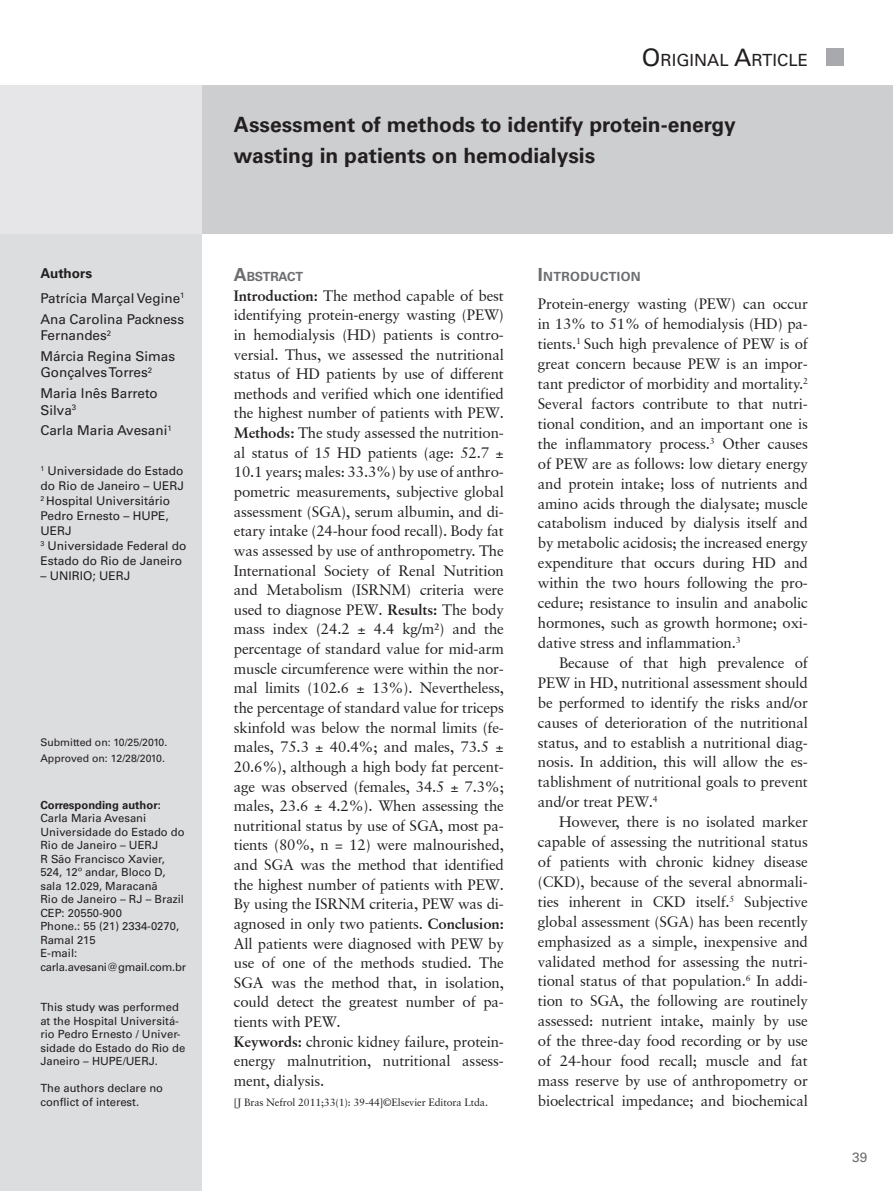
<style>
.page{position:relative;width:893px;height:1191px;background:#fff}
.page>*{position:absolute;margin:0;border:0;box-sizing:border-box;transform-origin:0 0}
._00_TItulo_Portugues{font:700 21px "Univers LT Std";color:#231f20}
.t1{font:16.8px "Univers LT Std";color:#231f20}
._01b_Resumo_Port{font:15px/19.6px "Garamond Retrospective S Si";letter-spacing:-.01em;color:#231f20;text-align:justify}
._01_Texto_Paragrafo{font:15px/20px "Garamond Retrospective S Si";letter-spacing:-.01em;color:#231f20;text-align:justify}
._01a_Texto_sem_Parág{font:15px/20px "Garamond Retrospective S Si";letter-spacing:-.01em;color:#231f20;text-align:justify}
.A_Autores_Nomes{font:13.5px/16.5px "Univers LT Std";color:#231f20}
.A_Autores_Locais{font:13.5px "Univers 65 Bold";color:#231f20}
.t2{font:13.5px "Univers LT Std";color:#6c6d70}
._02a_Subtitulo_01{font:700 12.6px "Univers LT Std";letter-spacing:.03em;color:#6c6d70}
._01a_Texto_sem_Parág-2{font:700 12.6px "Univers LT Std";letter-spacing:-.015em;color:#6c6d70}
.A_Autores_Locais-2{font:12px/15px "Univers LT Std";color:#231f20}
.A_Correspondecia{font:11.25px/13.5px "Univers LT Std";color:#231f20}
.A_Correspondecia-2{font:700 11.25px "Univers LT Std";color:#231f20}
._01a_Texto_sem_Parág-3{font:10.5px "Garamond Retrospective S Si";letter-spacing:-.01em;color:#231f20}
.A_Data{font:10.5px "Univers LT Std";color:#231f20}
.s1{font-size:24px}
.s2{font-size:18px}
.s3{font-weight:700}
</style>
<div class="page">
<div style="left:0;top:85px;width:202px;height:1106px;background:#dcdddf"></div>
<div style="left:0;top:85px;width:893px;height:149px;background:linear-gradient(to right,#e0e0e2,#c6c7c9)"></div>
<div style="left:826px;top:49px;width:17px;height:17px;background:#a8a9ad"></div>
<p class="A_Autores_Locais" style="left:40px;top:265px;width:53px">Authors</p>
<p class="A_Autores_Nomes" style="left:40px;top:290px;width:146px">Patrícia Marçal Vegine<sup>1</sup></p>
<p class="A_Autores_Nomes" style="left:40px;top:310px;width:145px">Ana Carolina Packness<br>Fernandes<sup>2</sup></p>
<p class="A_Autores_Nomes" style="left:40px;top:348px;width:136px">Márcia Regina Simas<br>Gonçalves Torres<sup>2</sup></p>
<p class="A_Autores_Nomes" style="left:40px;top:385px;width:119px">Maria Inês Barreto<br>Silva<sup>3</sup></p>
<p class="A_Autores_Nomes" style="left:40px;top:422px;width:133px">Carla Maria Avesani<sup>1</sup></p>
<p class="A_Autores_Locais-2" style="left:40px;top:463px;width:145px"><sup>1</sup> Universidade do Estado do Rio de Janeiro – UERJ</p>
<p class="A_Autores_Locais-2" style="left:40px;top:493px;width:131px;text-align:justify"><sup>2</sup> Hospital Universitário Pedro Ernesto – HUPE, UERJ</p>
<p class="A_Autores_Locais-2" style="left:40px;top:538px;width:148px"><sup>3</sup> Universidade Federal do<br>Estado do Rio de Janeiro</p>
<p class="A_Autores_Locais-2" style="left:40px;top:568px;width:92px">– UNIRIO; UERJ</p>
<p class="A_Data" style="left:40px;top:736px;width:128px">Submitted on: 10/25/2010.</p>
<p class="A_Data" style="left:40px;top:752px;width:126px">Approved on: 12/28/2010.</p>
<p class="A_Correspondecia-2" style="left:40px;top:798px;width:122px">Corresponding author:</p>
<p class="A_Correspondecia" style="left:40px;top:811px;width:146px">Carla Maria Avesani<br>Universidade do Estado do<br>Rio de Janeiro – UERJ<br>R São Francisco Xavier,<br>524, 12º andar, Bloco D, sala 12.029, Maracanã</p>
<p class="A_Correspondecia" style="left:40px;top:892px;width:147px">Rio de Janeiro – RJ – Brazil<br>CEP: 20550-900<br>Phone.: 55 (21) 2334-0270,<br>Ramal 215<br>E-mail: carla.avesani@gmail.com.br</p>
<p class="A_Correspondecia" style="left:40px;top:1000px;width:147px">This study was performed at the Hospital Universitá&shy;rio Pedro Ernesto / Univer&shy;sidade do Estado do Rio de<br>Janeiro – HUPE/UERJ.</p>
<p class="A_Correspondecia" style="left:40px;top:1081px;width:124px">The authors declare no conflict of interest.</p>
<p class="t1" style="left:642px;top:50px;width:168px"><span class="s1">O</span>RIGINAL <span class="s1">A</span>RTICLE</p>
<p class="_00_TItulo_Portugues" style="left:234px;top:112px;width:503px">Assessment of methods to identify protein-energy</p>
<p class="_00_TItulo_Portugues" style="left:234px;top:144px;width:363px">wasting in patients on hemodialysis</p>
<p class="_01a_Texto_sem_Parág-2" style="left:234px;top:269px;width:71px"><span class="s2">A</span>BSTRACT</p>
<p class="_01b_Resumo_Port" style="left:234px;top:285px;width:272px"><span class="s3">Introduction:</span> The method capable of best identifying protein-energy wasting (PEW) in hemodialysis (HD) patients is contro&shy;versial. Thus, we assessed the nutritional status of HD patients by use of different methods and verified which one identified the highest number of patients with PEW.<br><span class="s3">Methods:</span> The study assessed the nutrition&shy;al status of 15 HD patients (age: 52.7 ± 10.1 years; males: 33.3%) by use of anthro&shy;pometric measurements, subjective global assessment (SGA), serum albumin, and di&shy;etary intake (24-hour food recall). Body fat was assessed by use of anthropometry. The International Society of Renal Nutrition and Metabolism (ISRNM) criteria were used to diagnose PEW. <span class="s3">Results:</span> The body mass index (24.2 ± 4.4 kg/m²) and the percentage of standard value for mid-arm muscle circumference were within the nor&shy;mal limits (102.6 ± 13%). Nevertheless, the percentage of standard value for triceps skinfold was below the normal limits (fe&shy;males, 75.3 ± 40.4%; and males, 73.5 ± 20.6%), although a high body fat percent&shy;age was observed (females, 34.5 ± 7.3%; males, 23.6 ± 4.2%). When assessing the nutritional status by use of SGA, most pa&shy;tients (80%, n = 12) were malnourished, and SGA was the method that identified the highest number of patients with PEW.<br>By using the ISRNM criteria, PEW was di&shy;agnosed in only two patients. <span class="s3">Conclusion:<br></span>All patients were diagnosed with PEW by use of one of the methods studied. The SGA was the method that, in isolation, could detect the greatest number of pa&shy;tients with PEW.</p>
<p class="_01b_Resumo_Port" style="left:234px;top:1031px;width:272px"><span class="s3">Keywords:</span> chronic kidney failure, protein&shy;energy malnutrition, nutritional assess&shy;ment, dialysis.</p>
<p class="_01a_Texto_sem_Parág-3" style="left:234px;top:1096px;width:256px">[J Bras Nefrol 2011;33(1): 39-44]©Elsevier Editora Ltda.</p>
<p class="_02a_Subtitulo_01" style="left:538px;top:269px;width:104px"><span class="s2">I</span>NTRODUCTION</p>
<p class="_01a_Texto_sem_Parág" style="left:538px;top:294px;width:272px">Protein-energy wasting (PEW) can occur in 13% to 51% of hemodialysis (HD) pa&shy;tients.<sup>1</sup> Such high prevalence of PEW is of great concern because PEW is an impor&shy;tant predictor of morbidity and mortality.<sup>2<br></sup>Several factors contribute to that nutri&shy;tional condition, and an important one is the inflammatory process.<sup>3</sup> Other causes of PEW are as follows: low dietary energy and protein intake; loss of nutrients and amino acids through the dialysate; muscle catabolism induced by dialysis itself and by metabolic acidosis; the increased energy expenditure that occurs during HD and within the two hours following the pro&shy;cedure; resistance to insulin and anabolic hormones, such as growth hormone; oxi&shy;dative stress and inflammation.<sup>3</sup></p>
<p class="_01_Texto_Paragrafo" style="left:538px;top:652px;width:272px;text-indent:21px">Because of that high prevalence of PEW in HD, nutritional assessment should be performed to identify the risks and/or causes of deterioration of the nutritional status, and to establish a nutritional diag&shy;nosis. In addition, this will allow the es&shy;tablishment of nutritional goals to prevent and/or treat PEW.<sup>4</sup></p>
<p class="_01_Texto_Paragrafo" style="left:538px;top:811px;width:272px;text-indent:21px">However, there is no isolated marker capable of assessing the nutritional status of patients with chronic kidney disease (CKD), because of the several abnormali&shy;ties inherent in CKD itself.<sup>5</sup> Subjective global assessment (SGA) has been recently emphasized as a simple, inexpensive and validated method for assessing the nutri&shy;tional status of that population.<sup>6</sup> In addi&shy;tion to SGA, the following are routinely assessed: nutrient intake, mainly by use of the three-day food recording or by use of 24-hour food recall; muscle and fat mass reserve by use of anthropometry or bioelectrical impedance; and biochemical</p>
<p class="t2" style="left:852px;top:1149px;width:17px">39</p>
</div>
